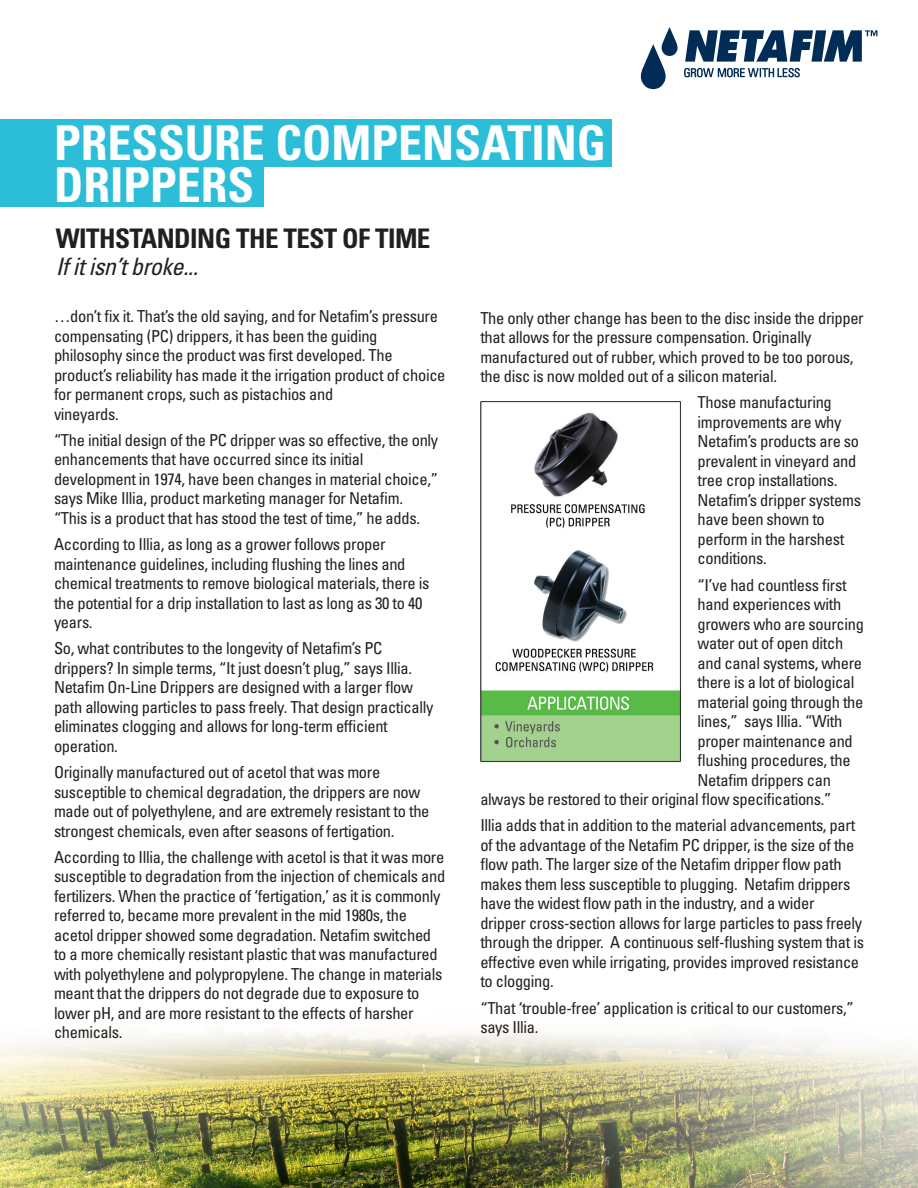
<style>
.page{position:relative;width:918px;height:1188px;background:#fff}
.page>*{position:absolute;margin:0;border:0;box-sizing:border-box;transform-origin:0 0}
.t1{font:700 condensed 48px "Univers LT Std";color:#fff}
.t2{font:700 condensed 27px "Univers LT Std";letter-spacing:-.02em;color:#231f20}
.t3{font:italic condensed 24px "Univers LT Std";color:#231f20}
.t4{font:condensed 16.5px/19.5px "Univers LT Std";letter-spacing:-.02em;color:#231f20}
</style>
<div class="page">
<img style="left:0;top:1029px;width:918px;height:159px">
<div style="left:0;top:166px;width:264px;height:41px;background:#2cbdd8"></div>
<svg style="left:685px;top:30px;width:193px;height:32px"></svg>
<svg style="left:640px;top:27px;width:38px;height:62px"></svg>
<svg style="left:684px;top:68px;width:116px;height:9px"></svg>
<div style="left:0;top:119px;width:612px;height:47px;background:#2cbdd8"></div>
<img style="left:480px;top:401px;width:201px;height:362px">
<p class="t1" style="left:54px;top:113px;width:553px">PRESSURE COMPENSATING</p>
<p class="t1" style="left:54px;top:155px;width:202px">DRIPPERS</p>
<p class="t2" style="left:56px;top:221px;width:376px">WITHSTANDING THE TEST OF TIME</p>
<p class="t3" style="left:56px;top:251px;width:151px">Ifitisn’tbroke...</p>
<p class="t4" style="left:54px;top:306px;width:386px">…don’t fix it. That’s the old saying, and for Netafim’s pressure compensating (PC) drippers, it has been the guiding</p>
<p class="t4" style="left:54px;top:345px;width:340px">philosophy since the product was first developed. The</p>
<p class="t4" style="left:54px;top:365px;width:393px">product’s reliability has made it the irrigation product of choice for permanent crops, such as pistachios and</p>
<p class="t4" style="left:54px;top:404px;width:66px">vineyards.</p>
<p class="t4" style="left:54px;top:430px;width:386px">“The initial design of the PC dripper was so effective, the only enhancements that have occurred since its initial</p>
<p class="t4" style="left:54px;top:469px;width:386px">development in 1974, have been changes in material choice,” says Mike Illia, product marketing manager for Netafim. “This is a product that has stood the test of time,” he adds.</p>
<p class="t4" style="left:54px;top:534px;width:333px">According to Illia, as long as a grower follows proper</p>
<p class="t4" style="left:54px;top:554px;width:377px">maintenance guidelines, including flushing the lines and chemical treatments to remove biological materials, there is the potential for a drip installation to last as long as 30 to 40 years.</p>
<p class="t4" style="left:54px;top:639px;width:330px">So, what contributes to the longevity of Netafim’s PC</p>
<p class="t4" style="left:54px;top:658px;width:360px">drippers? In simple terms, “It just doesn’t plug,” says Illia.</p>
<p class="t4" style="left:54px;top:678px;width:381px">Netafim On-Line Drippers are designed with a larger flow path allowing particles to pass freely. That design practically</p>
<p class="t4" style="left:54px;top:717px;width:335px">eliminates clogging and allows for long-term efficient</p>
<p class="t4" style="left:54px;top:736px;width:65px">operation.</p>
<p class="t4" style="left:54px;top:762px;width:328px">Originally manufactured out of acetol that was more</p>
<p class="t4" style="left:54px;top:782px;width:377px">susceptible to chemical degradation, the drippers are now made out of polyethylene, and are extremely resistant to the strongest chemicals, even after seasons of fertigation.</p>
<p class="t4" style="left:54px;top:847px;width:393px">According to Illia, the challenge with acetol is that it was more susceptible to degradation from the injection of chemicals and fertilizers. When the practice of ‘fertigation,’ as it is commonly referred to, became more prevalent in the mid 1980s, the acetol dripper showed some degradation. Netafim switched to a more chemically resistant plastic that was manufactured with polyethylene and polypropylene. The change in materials meant that the drippers do not degrade due to exposure to lower pH, and are more resistant to the effects of harsher chemicals.</p>
<p class="t4" style="left:480px;top:308px;width:385px">The only other change has been to the disc inside the dripper</p>
<p class="t4" style="left:480px;top:327px;width:333px">that allows for the pressure compensation. Originally</p>
<p class="t4" style="left:480px;top:347px;width:375px">manufactured out of rubber, which proved to be too porous, the disc is now molded out of a silicon material.</p>
<p class="t4" style="left:698px;top:393px;width:165px">Those manufacturing improvements are why<br>Netafim’s products are so prevalent in vineyard and tree crop installations.<br>Netafim’s dripper systems have been shown to perform in the harshest conditions.</p>
<p class="t4" style="left:698px;top:575px;width:151px">“I’ve had countless first</p>
<p class="t4" style="left:698px;top:594px;width:145px">hand experiences with</p>
<p class="t4" style="left:698px;top:614px;width:168px">growers who are sourcing</p>
<p class="t4" style="left:698px;top:633px;width:147px">water out of open ditch</p>
<p class="t4" style="left:698px;top:653px;width:166px">and canal systems, where</p>
<p class="t4" style="left:698px;top:672px;width:158px">there is a lot of biological</p>
<p class="t4" style="left:698px;top:692px;width:167px">material going through the</p>
<p class="t4" style="left:698px;top:711px;width:146px">lines,” says Illia. “With</p>
<p class="t4" style="left:698px;top:731px;width:157px">proper maintenance and</p>
<p class="t4" style="left:698px;top:750px;width:155px">flushing procedures, the</p>
<p class="t4" style="left:698px;top:770px;width:135px">Netafim drippers can</p>
<p class="t4" style="left:480px;top:789px;width:353px">always be restored to their original flow specifications.”</p>
<p class="t4" style="left:480px;top:816px;width:376px">Illia adds that in addition to the material advancements, part of the advantage of the Netafim PC dripper, is the size of the flow path. The larger size of the Netafim dripper flow path makes them less susceptible to plugging. Netafim drippers have the widest flow path in the industry, and a wider</p>
<p class="t4" style="left:480px;top:913px;width:385px">dripper cross-section allows for large particles to pass freely through the dripper. A continuous self-flushing system that is</p>
<p class="t4" style="left:480px;top:952px;width:380px">effective even while irrigating, provides improved resistance to clogging.</p>
<p class="t4" style="left:480px;top:998px;width:375px">“That ‘trouble-free’ application is critical to our customers,” says Illia.</p>
</div>
